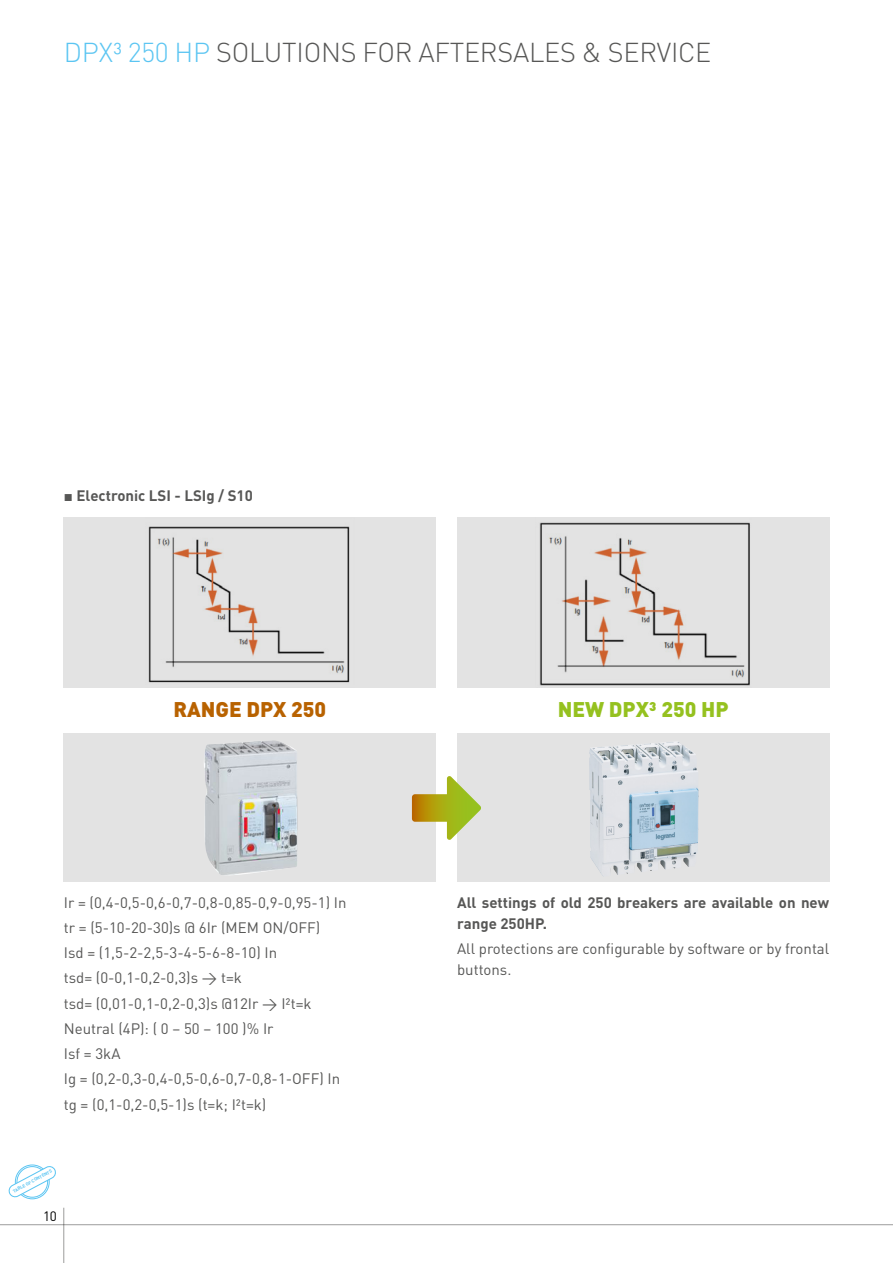
<style>
.page{position:relative;width:893px;height:1263px;background:#fff}
.page>*{position:absolute;margin:0;border:0;box-sizing:border-box;transform-origin:0 0}
.t1{font:300 27px "DIN Pro";letter-spacing:-.01em;color:#575756}
.t2{font:900 21px "DIN Pro";color:#95c11f}
.t3{font:900 21px "DIN Pro";color:#b86200}
.t4{font:15px/25.2px "DIN Pro";color:#575756}
.t5{font:700 15px/21px "DIN Pro";color:#575756}
.t6{font:13.5px "DIN Pro";color:#000}
.t7{font:700 4.5px "DIN Pro";color:#5bc5f2}
.s1{color:#5bc5f2}
.s2{font-family:"Arial"}
</style>
<div class="page">
<div style="left:64px;top:517px;width:372px;height:170px;background:#e3e3e3"></div>
<img style="left:148px;top:526px;width:202px;height:157px">
<div style="left:64px;top:733px;width:372px;height:149px;background:#e3e3e3"></div>
<img style="left:204px;top:740px;width:94px;height:135px">
<div style="left:457px;top:517px;width:372px;height:170px;background:#e3e3e3"></div>
<img style="left:539px;top:522px;width:211px;height:164px">
<div style="left:457px;top:733px;width:372px;height:149px;background:#e3e3e3"></div>
<img style="left:589px;top:742px;width:109px;height:134px">
<svg style="left:412px;top:776px;width:69px;height:64px"></svg>
<hr style="left:63px;top:1208px;width:1px;height:55px;background:#9d9d9c">
<hr style="left:0;top:1224px;width:893px;height:1px;background:#9d9d9c">
<div style="left:15px;top:1165px;width:35px;height:34px;border:1px solid #5bc5f2;border-radius:50%"></div>
<svg style="left:11px;top:1167px;width:44px;height:31px"></svg>
<h1 class="t1" style="left:64px;top:34px;width:649px"><span class="s1">DPX³ 250 HP</span> SOLUTIONS FOR AFTERSALES &amp; SERVICE</h1>
<p class="t5" style="left:64px;top:483px;width:191px"><span class="s2">■</span> Electronic LSI - LSIg / S10</p>
<h2 class="t3" style="left:173px;top:695px;width:154px">RANGE DPX 250</h2>
<p class="t4" style="left:64px;top:889px;width:284px">Ir = (0,4-0,5-0,6-0,7-0,8-0,85-0,9-0,95-1) In tr = (5-10-20-30)s @ 6Ir (MEM ON/OFF)<br>Isd = (1,5-2-2,5-3-4-5-6-8-10) In<br>tsd= (0-0,1-0,2-0,3)s → t=k<br>tsd= (0,01-0,1-0,2-0,3)s @12Ir → I²t=k Neutral (4P): ( 0 – 50 – 100 )% Ir<br>Isf = 3kA<br>Ig = (0,2-0,3-0,4-0,5-0,6-0,7-0,8-1-OFF) In tg = (0,1-0,2-0,5-1)s (t=k; I²t=k)</p>
<p class="t7" style="left:12px;top:1188px;width:45px;rotate:-28deg">TABLE OF CONTENTS</p>
<p class="t6" style="left:43px;top:1207px;width:15px">10</p>
<h2 class="t2" style="left:558px;top:695px;width:172px">NEW DPX³ 250 HP</h2>
<p class="t5" style="left:457px;top:890px;width:373px">All settings of old 250 breakers are available on new range 250HP.</p>
<p class="t4" style="left:457px;top:937px;width:374px;line-height:21px">All protections are configurable by software or by frontal buttons.</p>
</div>
